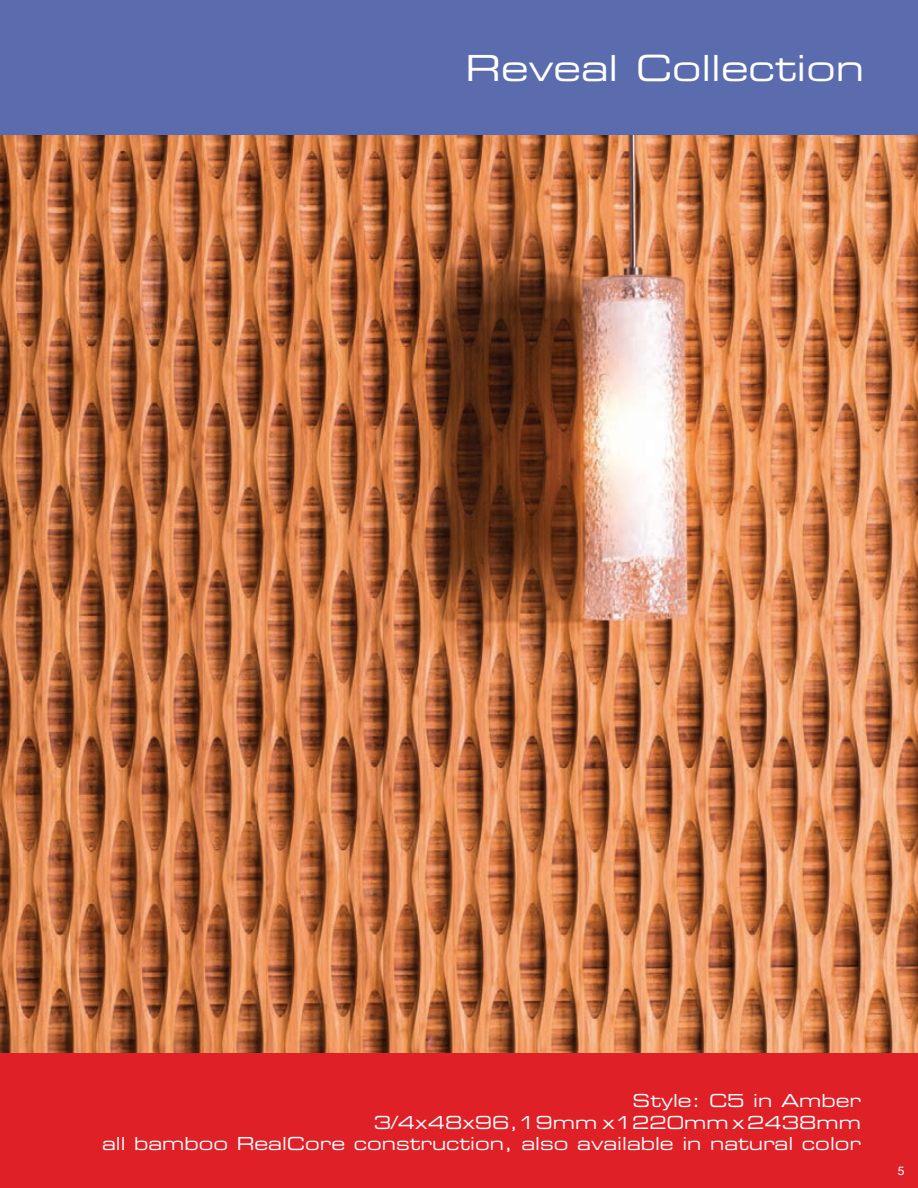
<style>
.page{position:relative;width:918px;height:1188px;background:#fff}
.page>*{position:absolute;margin:0;border:0;box-sizing:border-box;transform-origin:0 0}
.t1{font:36px "Eurostile LT Std Ex 2";color:#fff}
.t2{font:18px/21.6px "Eurostile LT Std Ex 2";color:#fff;text-align:right}
.t3{font:12px "Helvetica";color:#fff}
</style>
<div class="page">
<img style="left:0;top:135px;width:918px;height:918px">
<div style="left:0;top:0;width:918px;height:135px;background:#5a6bae"></div>
<div style="left:0;top:1053px;width:918px;height:135px;background:#df2027"></div>
<h1 class="t1" style="left:466px;top:43px;width:400px">Reveal Collection</h1>
<p class="t2" style="left:102px;top:1089px;width:761px">Style: C5 in Amber<br>3/4x48x96,19mm x1220mm x2438mm<br>all bamboo RealCore construction, also available in natural color</p>
<p class="t3" style="left:898px;top:1161px;width:8px">5</p>
</div>
